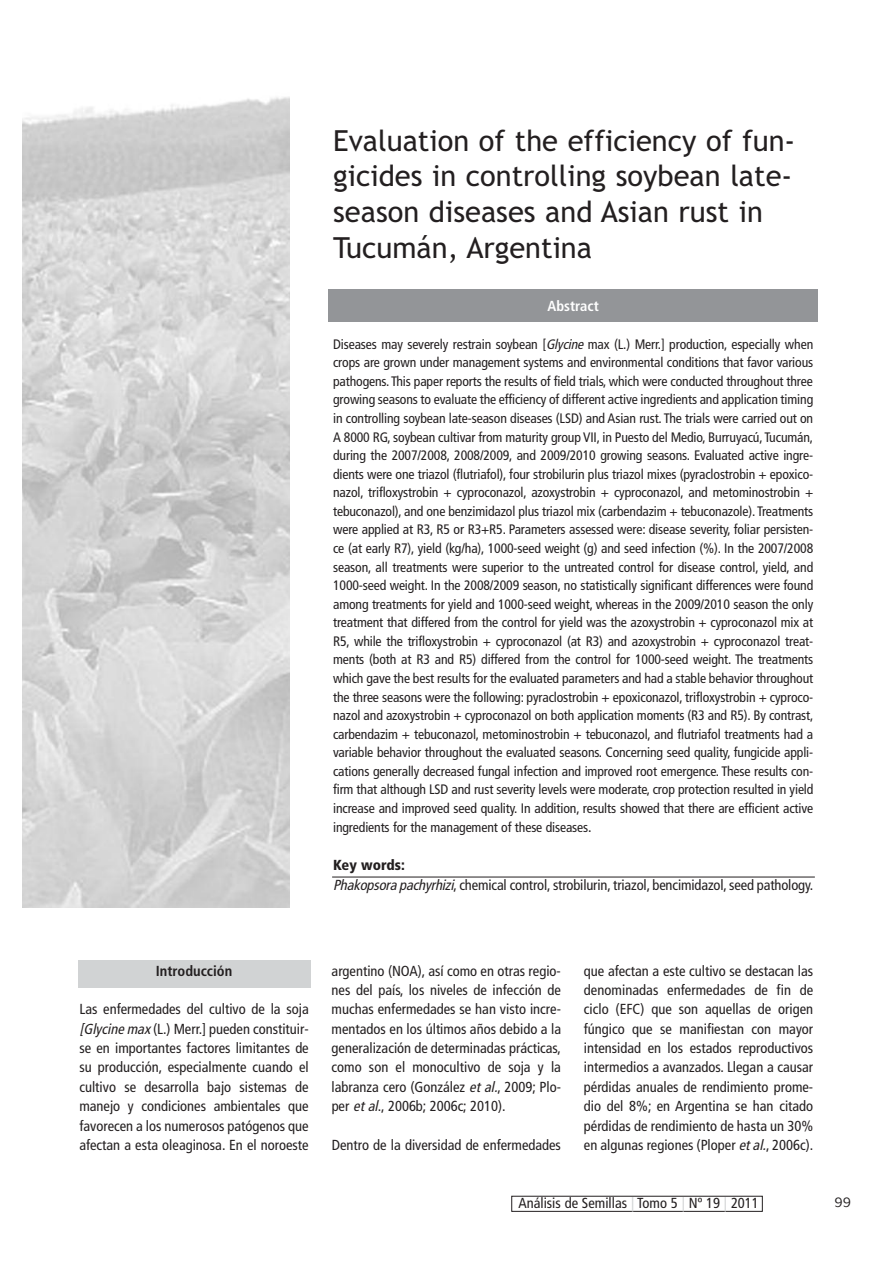
<style>
.page{position:relative;width:893px;height:1263px;background:#fff}
.page>*{position:absolute;margin:0;border:0;box-sizing:border-box;transform-origin:0 0}
.t1{font:29.1px/35.5px "Trebuchet MS";color:#231f20}
.t2{font:condensed 14.55px/19.4px "Frutiger";color:#231f20;text-align:justify}
.t3{font:700 condensed 14.55px "Frutiger";color:#231f20}
.t4{font:700 condensed 14.55px "Frutiger";color:#fff}
.t5{font:condensed 13.65px/18.6px "Frutiger";letter-spacing:-.01em;color:#231f20;text-align:justify}
.s1{font-style:italic}
.s2{font-size:14.55px}
.s3{font-weight:900}
.s4{color:#d1d3d4}
</style>
<div class="page">
<div style="left:328px;top:289px;width:490px;height:32px;background:#939598"></div>
<div style="left:511px;top:1196px;width:252px;height:16px;border:1px solid #231f20"></div>
<div style="left:78px;top:960px;width:233px;height:27px;background:#d1d3d4"></div>
<hr style="left:332px;top:877px;width:483px;height:1px;background:#231f20">
<img style="left:22px;top:97px;width:267px;height:810px">
<h1 class="t1" style="left:333px;top:125px;width:464px">Evaluation of the efficiency of fun&shy;gicides in controlling soybean late&shy;season diseases and Asian rust in<br>Tucumán, Argentina</h1>
<p class="t4" style="left:547px;top:300px;width:53px">Abstract</p>
<p class="t5" style="left:333px;top:336px;width:482px">Diseases may severely restrain soybean [<span class="s1">Glycine</span> max (L.) Merr.] production, especially when crops are grown under management systems and environmental conditions that favor various pathogens. This paper reports the results of field trials, which were conducted throughout three growing seasons to evaluate the efficiency of different active ingredients and application timing in controlling soybean late-season diseases (LSD) and Asian rust. The trials were carried out on A 8000 RG, soybean cultivar from maturity group VII, in Puesto del Medio, Burruyacú, Tucumán, during the 2007/2008, 2008/2009, and 2009/2010 growing seasons. Evaluated active ingre&shy;dients were one triazol (flutriafol), four strobilurin plus triazol mixes (pyraclostrobin + epoxico&shy;nazol, trifloxystrobin + cyproconazol, azoxystrobin + cyproconazol, and metominostrobin + tebuconazol), and one benzimidazol plus triazol mix (carbendazim + tebuconazole). Treatments were applied at R3, R5 or R3+R5. Parameters assessed were: disease severity, foliar persisten&shy;ce (at early R7), yield (kg/ha), 1000-seed weight (g) and seed infection (%). In the 2007/2008 season, all treatments were superior to the untreated control for disease control, yield, and 1000-seed weight. In the 2008/2009 season, no statistically significant differences were found among treatments for yield and 1000-seed weight, whereas in the 2009/2010 season the only treatment that differed from the control for yield was the azoxystrobin + cyproconazol mix at R5, while the trifloxystrobin + cyproconazol (at R3) and azoxystrobin + cyproconazol treat&shy;ments (both at R3 and R5) differed from the control for 1000-seed weight. The treatments which gave the best results for the evaluated parameters and had a stable behavior throughout the three seasons were the following: pyraclostrobin + epoxiconazol, trifloxystrobin + cyproco&shy;nazol and azoxystrobin + cyproconazol on both application moments (R3 and R5). By contrast, carbendazim + tebuconazol, metominostrobin + tebuconazol, and flutriafol treatments had a variable behavior throughout the evaluated seasons. Concerning seed quality, fungicide appli&shy;cations generally decreased fungal infection and improved root emergence. These results con&shy;firm that although LSD and rust severity levels were moderate, crop protection resulted in yield increase and improved seed quality. In addition, results showed that there are efficient active ingredients for the management of these diseases<span class="s2">.</span></p>
<p class="t2" style="left:333px;top:857px;width:482px"><span class="s3">Key words:<br></span><span class="s1">Phakopsora pachyrhizi</span>, chemical control, strobilurin, triazol, bencimidazol, seed pathology.</p>
<p class="t3" style="left:156px;top:965px;width:78px">Introducción</p>
<p class="t2" style="left:79px;top:1001px;width:231px">Las enfermedades del cultivo de la soja <span class="s1">[Glycine max</span>(L.) Merr.] pueden constituir&shy;se en importantes factores limitantes de su producción, especialmente cuando el cultivo se desarrolla bajo sistemas de manejo y condiciones ambientales que favorecen a los numerosos patógenos que afectan a esta oleaginosa. En el noroeste</p>
<p class="t2" style="left:332px;top:962px;width:231px">argentino (NOA), así como en otras regio&shy;nes del país, los niveles de infección de muchas enfermedades se han visto incre&shy;mentados en los últimos años debido a la generalización de determinadas prácticas, como son el monocultivo de soja y la labranza cero (González <span class="s1">et al.</span>, 2009; Plo&shy;per <span class="s1">etal</span>., 2006b; 2006c; 2010).</p>
<p class="t2" style="left:332px;top:1136px;width:231px">Dentro de la diversidad de enfermedades</p>
<p class="t2" style="left:584px;top:962px;width:231px">que afectan a este cultivo se destacan las denominadas enfermedades de fin de ciclo (EFC) que son aquellas de origen fúngico que se manifiestan con mayor intensidad en los estados reproductivos intermedios a avanzados. Llegan a causar pérdidas anuales de rendimiento prome&shy;dio del 8%; en Argentina se han citado pérdidas de rendimiento de hasta un 30% en algunas regiones (Ploper <span class="s1">etal.</span>, 2006c).</p>
<p class="t2" style="left:518px;top:1195px;width:242px">Análisis de Semillas <span class="s4">|</span> Tomo 5 <span class="s4">|</span> Nº 19 <span class="s4">|</span> 2011</p>
</div>
